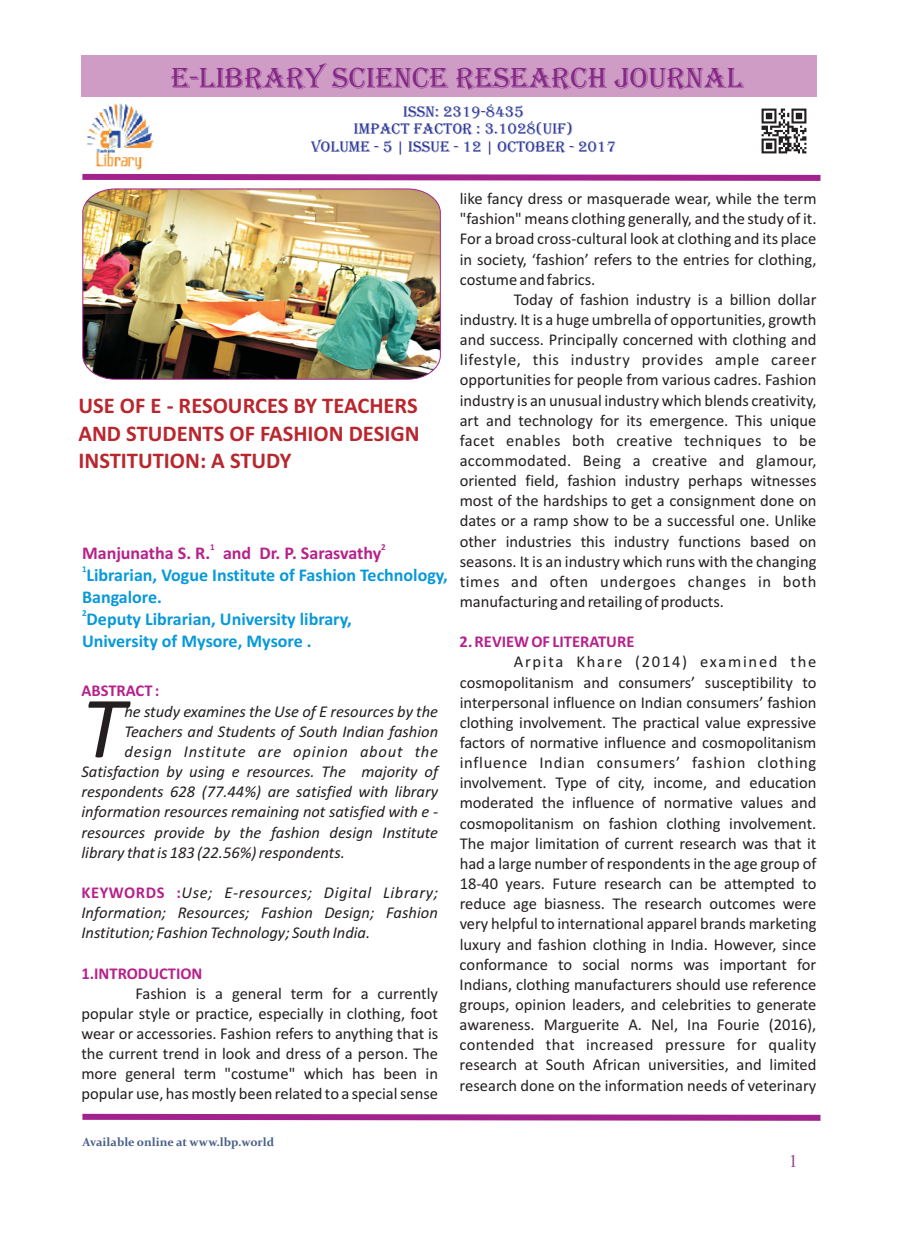
<style>
.page{position:relative;width:898px;height:1242px;background:#fff}
.page>*{position:absolute;margin:0;border:0;box-sizing:border-box;transform-origin:0 0}
.t1{font:italic 88.2px "Calibri";color:#231f20}
.t2{font:30px "Algerian";color:#852986}
.t3{font:700 22.5px/27.5px "Calibri";color:#b9272e;text-align:justify}
.t4{font:700 18px/21.9px "Calibri";color:#0899d9}
.t5{font:700 18px "Calibri";color:#b6218b}
.t6{font:18px "Times New Roman";color:#9c3d96}
.t7{font:16.5px/20.1px "Calibri";color:#231f20;text-align:justify}
.t8{font:italic 16.5px/20.1px "Calibri";color:#231f20}
.t9{font:700 16.5px "Calibri";color:#b6218b}
.t10{font:italic 16.5px "Calibri";letter-spacing:.035em;color:#231f20}
.t11{font:italic 16.5px "Calibri";letter-spacing:.05em;color:#231f20}
.t12{font:15.75px/17.5px "Algerian";color:#2a3594;text-align:center}
.t13{font:700 12px "Constantia";color:#485e88}
.t14{font:700 9px "Calibri";color:#b6218b}
.t15{font:700 9px "Calibri";color:#0899d9}
.s1{font-weight:700;font-style:normal;color:#b6218b}
</style>
<div class="page">
<div style="left:81px;top:55px;width:735px;height:41px;background:#ce9cc5"></div>
<svg style="left:82px;top:1113px;width:739px;height:8px;background:#b959aa"></svg>
<img style="left:82px;top:188px;width:359px;height:192px">
<svg style="left:82px;top:173px;width:739px;height:8px;background:#b959aa"></svg>
<img style="left:761px;top:108px;width:46px;height:46px">
<img style="left:87px;top:103px;width:67px;height:67px">
<h2 class="t2" style="left:171px;top:62px;width:573px">E-LIBRARY SCIENCE RESEARCH JOURNAL</h2>
<p class="t12" style="left:311px;top:103px;width:306px">ISSN: 2319-8435<br>IMPACT FACTOR : 3.1028(UIF)<br>VOLUME - 5 | ISSUE - 12 | OCTOBER - 2017</p>
<h3 class="t3" style="left:78px;top:394px;width:342px">USE OF E - RESOURCES BY TEACHERS AND STUDENTS OF FASHION DESIGN INSTITUTION: A STUDY</h3>
<p class="t14" style="left:210px;top:543px;width:6px">1</p>
<p class="t14" style="left:381px;top:543px;width:6px">2</p>
<p class="t5" style="left:82px;top:545px;width:301px">Manjunatha S. R. and Dr. P. Sarasvathy</p>
<p class="t15" style="left:82px;top:565px;width:6px">1</p>
<p class="t4" style="left:82px;top:565px;width:367px">Librarian, Vogue Institute of Fashion Technology,<br>Bangalore.</p>
<p class="t15" style="left:82px;top:610px;width:6px">2</p>
<p class="t4" style="left:82px;top:610px;width:271px">Deputy Librarian, University library,<br>University of Mysore, Mysore .</p>
<p class="t9" style="left:81px;top:684px;width:79px">ABSTRACT :</p>
<h1 class="t1" style="left:81px;top:691px;width:44px">T</h1>
<p class="t8" style="left:124px;top:702px;width:315px">he study examines the Use of E resources by the</p>
<p class="t8" style="left:124px;top:722px;width:315px">Teachers and Students of South Indian fashion</p>
<p class="t11" style="left:124px;top:744px;width:315px">design Institute are opinion about the</p>
<p class="t8" style="left:81px;top:763px;width:358px">Satisfaction by using e resources. The majority of</p>
<p class="t8" style="left:81px;top:783px;width:358px">respondents 628 (77.44%) are satisfied with library</p>
<p class="t8" style="left:81px;top:803px;width:358px">information resources remaining not satisfied with e -</p>
<p class="t8" style="left:81px;top:823px;width:358px">resources provide by the fashion design Institute</p>
<p class="t8" style="left:81px;top:843px;width:265px">library that is 183 (22.56%) respondents.</p>
<p class="t10" style="left:81px;top:885px;width:358px"><span class="s1">KEYWORDS :</span>Use; E-resources; Digital Library;</p>
<p class="t8" style="left:81px;top:904px;width:358px">Information; Resources; Fashion Design; Fashion<br>Institution; Fashion Technology; South India.</p>
<p class="t9" style="left:81px;top:966px;width:122px">1.INTRODUCTION</p>
<p class="t7" style="left:81px;top:984px;width:358px;text-indent:54px">Fashion is a general term for a currently popular style or practice, especially in clothing, foot wear or accessories. Fashion refers to anything that is the current trend in look and dress of a person. The more general term "costume" which has been in popular use, has mostly been related to a special sense</p>
<p class="t7" style="left:459px;top:190px;width:358px">like fancy dress or masquerade wear, while the term "fashion" means clothing generally, and the study of it.<br>For a broad cross-cultural look at clothing and its place in society, ‘fashion’ refers to the entries for clothing, costume and fabrics.</p>
<p class="t7" style="left:459px;top:291px;width:358px;text-indent:54px">Today of fashion industry is a billion dollar industry. It is a huge umbrella of opportunities, growth and success. Principally concerned with clothing and lifestyle, this industry provides ample career opportunities for people from various cadres. Fashion industry is an unusual industry which blends creativity, art and technology for its emergence. This unique facet enables both creative techniques to be accommodated. Being a creative and glamour, oriented field, fashion industry perhaps witnesses most of the hardships to get a consignment done on dates or a ramp show to be a successful one. Unlike other industries this industry functions based on seasons. It is an industry which runs with the changing times and often undergoes changes in both manufacturing and retailing of products.</p>
<p class="t9" style="left:459px;top:635px;width:176px">2. REVIEW OF LITERATURE</p>
<p class="t7" style="left:459px;top:653px;width:358px;text-indent:54px">Arpita Khare (2014) examined the cosmopolitanism and consumers’ susceptibility to interpersonal influence on Indian consumers’ fashion clothing involvement. The practical value expressive factors of normative influence and cosmopolitanism influence Indian consumers’ fashion clothing involvement. Type of city, income, and education moderated the influence of normative values and cosmopolitanism on fashion clothing involvement.<br>The major limitation of current research was that it had a large number of respondents in the age group of 18-40 years. Future research can be attempted to reduce age biasness. The research outcomes were very helpful to international apparel brands marketing luxury and fashion clothing in India. However, since conformance to social norms was important for Indians, clothing manufacturers should use reference groups, opinion leaders, and celebrities to generate awareness. Marguerite A. Nel, Ina Fourie (2016), contended that increased pressure for quality research at South African universities, and limited research done on the information needs of veterinary</p>
<p class="t13" style="left:82px;top:1137px;width:193px">Available online at www.lbp.world</p>
<p class="t6" style="left:788px;top:1154px;width:10px">1</p>
</div>
